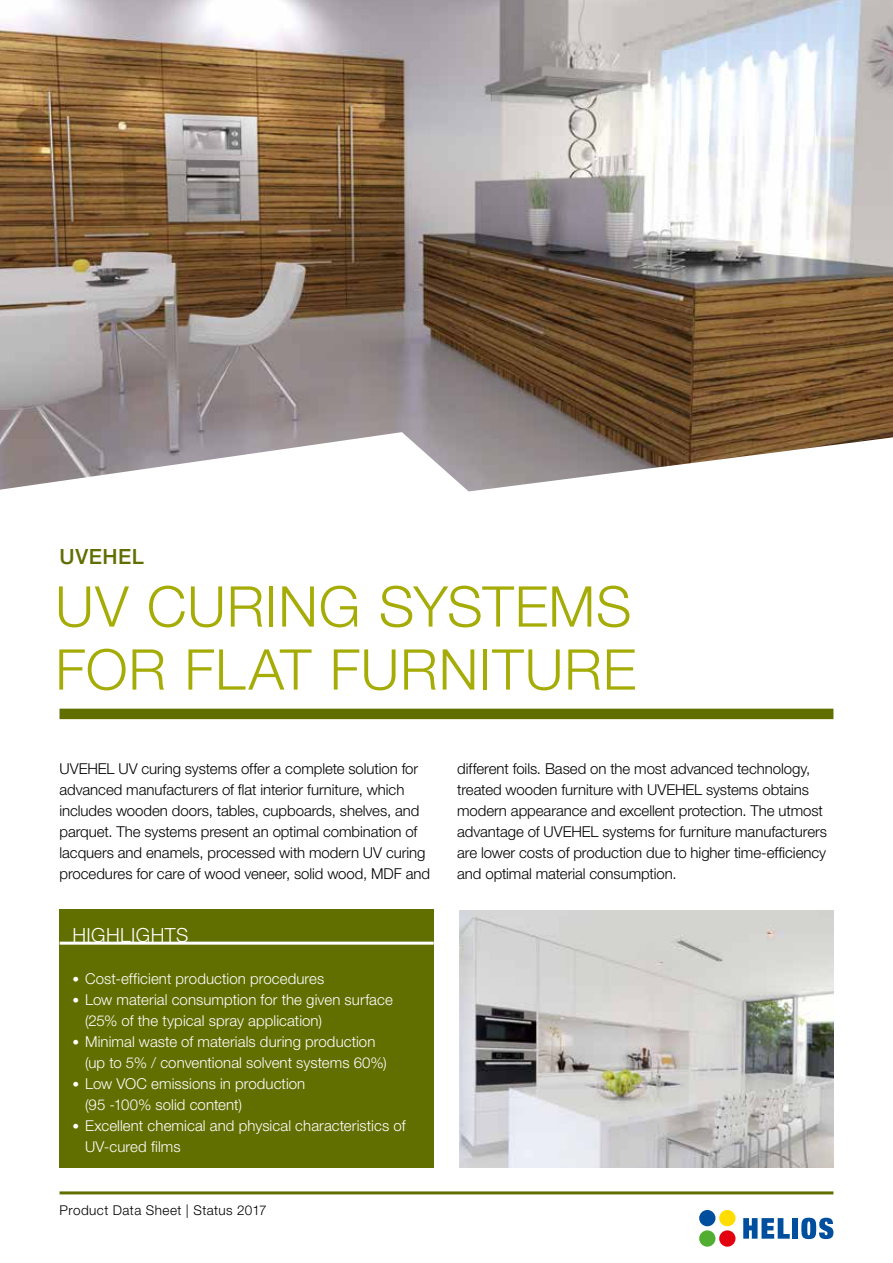
<style>
.page{position:relative;width:893px;height:1263px;background:#fff}
.page>*{position:absolute;margin:0;border:0;box-sizing:border-box;transform-origin:0 0}
.t1{font:300 56.25px/63px "Helvetica Neue LT Pro";letter-spacing:.015em;color:#a5ac06}
.t2{font:500 21px "Helvetica Neue LT Pro";letter-spacing:.025em;color:#616e00}
.t3{font:300 19.5px "Helvetica Neue LT Pro";letter-spacing:.02em;color:#fff}
.t4{font:300 15px/21px "Helvetica Neue LT Pro";letter-spacing:-.005em;color:#000}
.t5{font:300 15px/21px "Helvetica Neue LT Pro";letter-spacing:.005em;color:#fff}
.t6{font:300 13.5px "Helvetica Neue LT Pro";letter-spacing:.03em;color:#000}
.s1{font-size:13.5px}
</style>
<div class="page">
<svg style="left:743px;top:1218px;width:47px;height:21px"></svg>
<div style="left:792px;top:1218px;width:6px;height:21px;background:#004e9e"></div>
<svg style="left:801px;top:1218px;width:32px;height:21px"></svg>
<div style="left:719px;top:1210px;width:16px;height:16px;background:#fd0;border-radius:50%"></div>
<div style="left:719px;top:1230px;width:16px;height:17px;background:#e3000f;border-radius:50%"></div>
<div style="left:699px;top:1210px;width:16px;height:16px;background:#004e9e;border-radius:50%"></div>
<div style="left:699px;top:1230px;width:16px;height:17px;background:#51ae30;border-radius:50%"></div>
<hr style="left:60px;top:1191px;width:773px;height:3px;background:#616e00">
<div style="left:60px;top:909px;width:374px;height:258px;background:#616e00"></div>
<hr style="left:60px;top:942px;width:374px;height:3px;background:#fff">
<div style="left:60px;top:709px;width:773px;height:10px;background:#616e00"></div>
<img style="left:0;top:0;width:893px;height:491px">
<img style="left:459px;top:910px;width:374px;height:257px">
<h2 class="t2" style="left:60px;top:544px;width:86px">UVEHEL</h2>
<h1 class="t1" style="left:55px;top:574px;width:582px">UV CURING SYSTEMS<br>FOR FLAT FURNITURE</h1>
<p class="t4" style="left:60px;top:757px;width:372px">UVEHEL UV curing systems offer a complete solution for advanced manufacturers of flat interior furniture, which includes wooden doors, tables, cupboards, shelves, and parquet. The systems present an optimal combination of lacquers and enamels, processed with modern UV curing procedures for care of wood veneer, solid wood, MDF and</p>
<p class="t4" style="left:457px;top:757px;width:371px">different foils. Based on the most advanced technology, treated wooden furniture with UVEHEL systems obtains modern appearance and excellent protection. The utmost advantage of UVEHEL systems for furniture manufacturers are lower costs of production due to higher time-efficiency and optimal material consumption.</p>
<h3 class="t3" style="left:72px;top:923px;width:117px">HIGHLIGHTS</h3>
<p class="t5" style="left:72px;top:967px;width:254px"><span class="s1">•</span> Cost-efficient production procedures</p>
<p class="t5" style="left:85px;top:988px;width:309px;text-indent:-13px"><span class="s1">•</span> Low material consumption for the given surface (25% of the typical spray application)</p>
<p class="t5" style="left:85px;top:1030px;width:303px;text-indent:-13px"><span class="s1">•</span> Minimal waste of materials during production (up to 5% / conventional solvent systems 60%)</p>
<p class="t5" style="left:85px;top:1072px;width:222px;text-indent:-13px"><span class="s1">•</span> Low VOC emissions in production (95 -100% solid content)</p>
<p class="t5" style="left:85px;top:1114px;width:322px;text-indent:-13px"><span class="s1">•</span> Excellent chemical and physical characteristics of<br>UV-cured films</p>
<p class="t6" style="left:60px;top:1202px;width:209px">Product Data Sheet | Status 2017</p>
</div>
